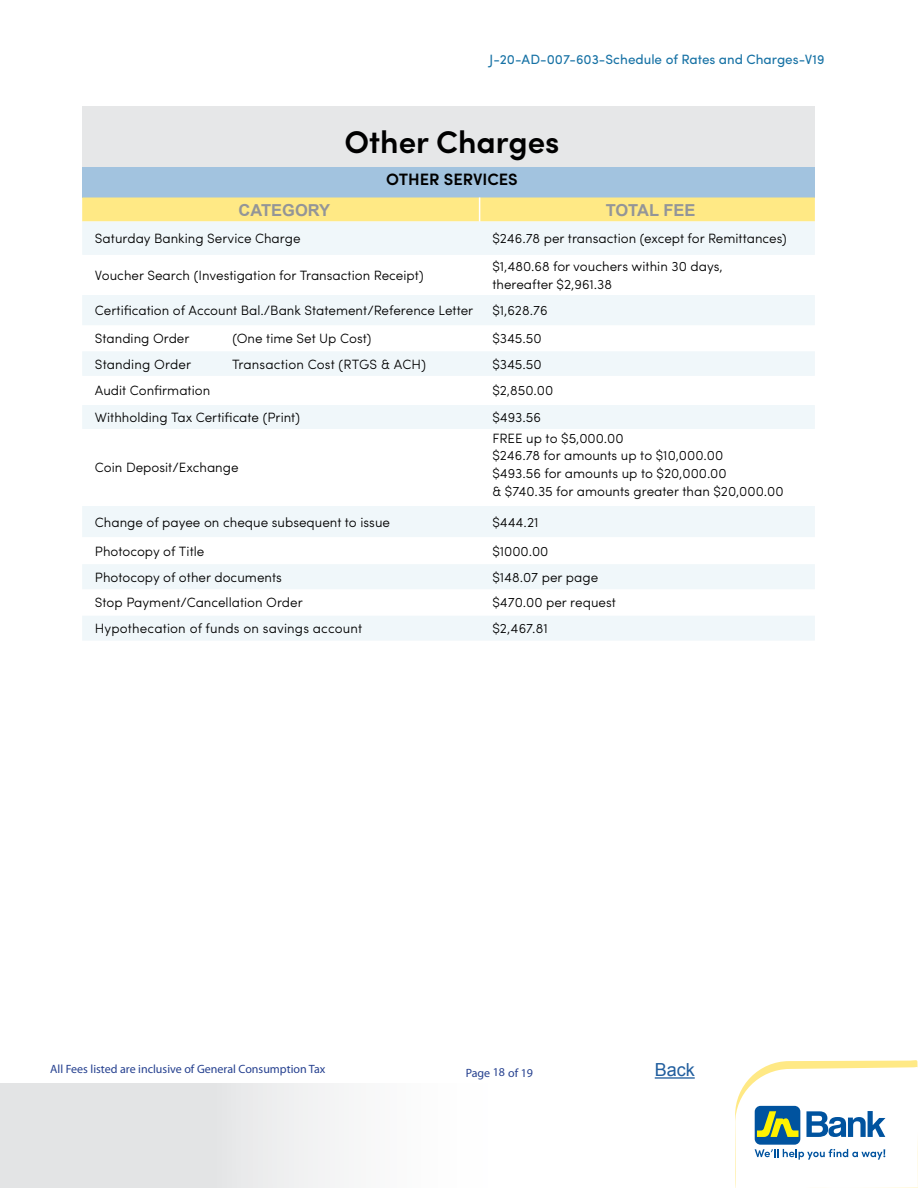
<style>
.page{position:relative;width:918px;height:1188px;background:#fff}
.page>*{position:absolute;margin:0;border:0;box-sizing:border-box;transform-origin:0 0}
.t1{font:600 31.5px "Sofia Pro";color:#000}
.t2{font:18px "Arial";color:#215e9e}
.t3{font:700 16.5px "Arial";color:#939598}
.t4{font:600 16.5px "Sofia Pro";color:#000}
.t5{font:300 13.5px/18px "Sofia Pro";color:#000}
.t6{font:13.5px "Sofia Pro";color:#1772a5}
.t7{font:12px "Myriad Pro";color:#25408f}
</style>
<div class="page">
<svg style="left:0;top:1084px;width:340px;height:103px"></svg>
<svg style="left:735px;top:1060px;width:183px;height:128px"></svg>
<div style="left:82px;top:106px;width:733px;height:61px;background:#e6e7e8"></div>
<div style="left:82px;top:167px;width:733px;height:30px;background:#a2c3df"></div>
<svg style="left:82px;top:222px;width:733px;height:418px"></svg>
<svg style="left:82px;top:197px;width:733px;height:25px"></svg>
<hr style="left:655px;top:1077px;width:40px;height:2px;background:#215e9e">
<p class="t6" style="left:490px;top:49px;width:336px">J-20-AD-007-603-Schedule of Rates and Charges-V19</p>
<h1 class="t1" style="left:344px;top:118px;width:217px">Other Charges</h1>
<p class="t4" style="left:386px;top:167px;width:133px">OTHER SERVICES</p>
<p class="t3" style="left:239px;top:199px;width:93px">CATEGORY</p>
<p class="t3" style="left:606px;top:199px;width:91px">TOTAL FEE</p>
<p class="t5" style="left:95px;top:229px;width:207px">Saturday Banking Service Charge</p>
<p class="t5" style="left:492px;top:229px;width:296px">$246.78 per transaction (except for Remittances)</p>
<p class="t5" style="left:95px;top:265px;width:330px">Voucher Search (Investigation for Transaction Receipt)</p>
<p class="t5" style="left:492px;top:256px;width:232px">$1,480.68 for vouchers within 30 days, thereafter $2,961.38</p>
<p class="t5" style="left:95px;top:301px;width:380px">Certification of Account Bal./Bank Statement/Reference Letter</p>
<p class="t5" style="left:492px;top:301px;width:57px">$1,628.76</p>
<p class="t5" style="left:95px;top:329px;width:96px">Standing Order</p>
<p class="t5" style="left:232px;top:329px;width:141px">(One time Set Up Cost)</p>
<p class="t5" style="left:492px;top:329px;width:51px">$345.50</p>
<p class="t5" style="left:95px;top:354px;width:98px">Standing Order</p>
<p class="t5" style="left:232px;top:354px;width:195px">Transaction Cost (RTGS &amp; ACH)</p>
<p class="t5" style="left:492px;top:354px;width:51px">$345.50</p>
<p class="t5" style="left:95px;top:381px;width:117px">Audit Confirmation</p>
<p class="t5" style="left:492px;top:381px;width:62px">$2,850.00</p>
<p class="t5" style="left:95px;top:407px;width:207px">Withholding Tax Certificate (Print)</p>
<p class="t5" style="left:492px;top:407px;width:50px">$493.56</p>
<p class="t5" style="left:95px;top:458px;width:145px">Coin Deposit/Exchange</p>
<p class="t5" style="left:492px;top:428px;width:293px">FREE up to $5,000.00<br>$246.78 for amounts up to $10,000.00<br>$493.56 for amounts up to $20,000.00<br>&amp; $740.35 for amounts greater than $20,000.00</p>
<p class="t5" style="left:95px;top:512px;width:297px">Change of payee on cheque subsequent to issue</p>
<p class="t5" style="left:492px;top:512px;width:48px">$444.21</p>
<p class="t5" style="left:95px;top:541px;width:111px">Photocopy of Title</p>
<p class="t5" style="left:492px;top:541px;width:58px">$1000.00</p>
<p class="t5" style="left:95px;top:567px;width:188px">Photocopy of other documents</p>
<p class="t5" style="left:492px;top:567px;width:107px">$148.07 per page</p>
<p class="t5" style="left:95px;top:593px;width:209px">Stop Payment/Cancellation Order</p>
<p class="t5" style="left:492px;top:593px;width:125px">$470.00 per request</p>
<p class="t5" style="left:95px;top:619px;width:269px">Hypothecation of funds on savings account</p>
<p class="t5" style="left:492px;top:619px;width:57px">$2,467.81</p>
<p class="t7" style="left:50px;top:1061px;width:277px">All Fees listed are inclusive of General Consumption Tax</p>
<p class="t7" style="left:466px;top:1065px;width:69px">Page 18 of 19</p>
<h2 class="t2" style="left:655px;top:1058px;width:42px">Back</h2>
</div>
